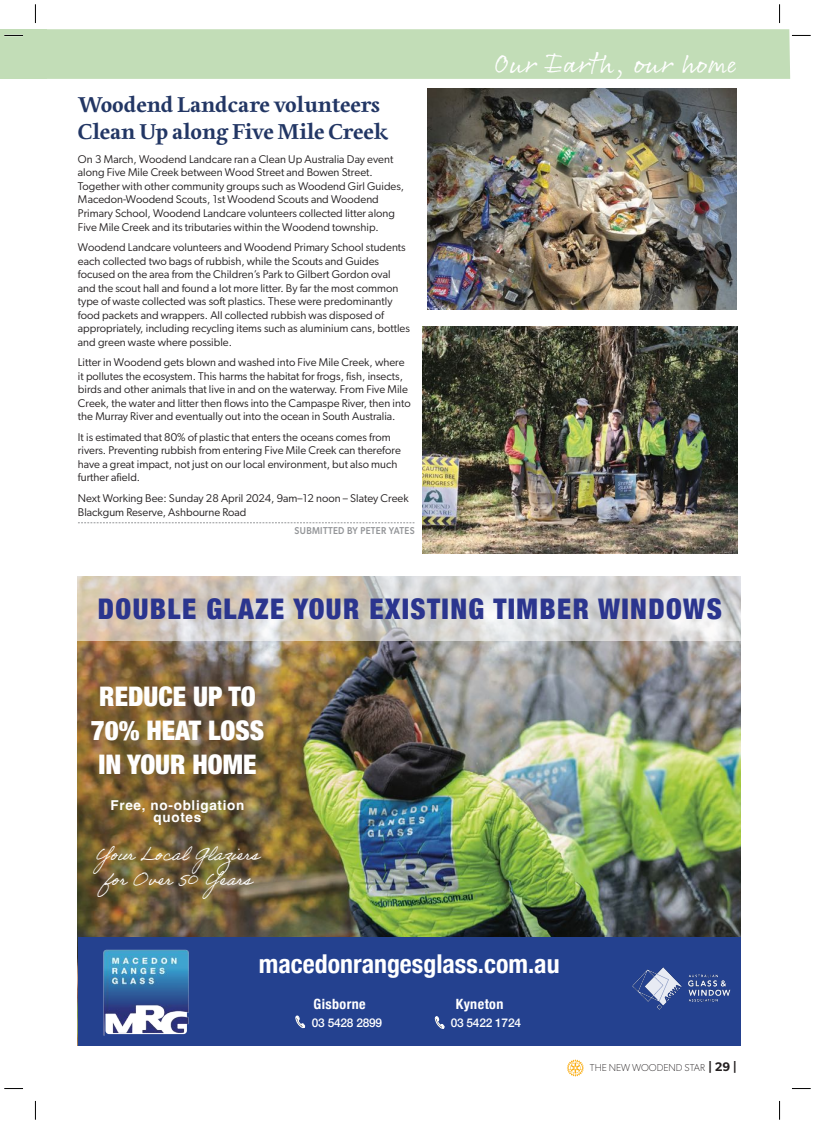
<style>
.page{position:relative;width:815px;height:1124px;background:#fff}
.page>*{position:absolute;margin:0;border:0;box-sizing:border-box;transform-origin:0 0}
.t1{font:28.75px "Rollerscript Rough";color:#fff}
.t2{font:900 condensed 28.5px "Helvetica Neue";letter-spacing:.05em;color:#2b358e}
.t3{font:900 condensed 27px/34.1px "Helvetica Neue";color:#fff;text-align:center}
.t4{font:700 condensed 26px "Helvetica Neue";color:#fff}
.t5{font:700 22.5px/27px "Edita";color:#223664}
.t6{font:18.12px/25.5px "Adobe Handwriting Ernie";color:#fff;text-align:center}
.t7{font:700 condensed 14.12px "Helvetica Neue";letter-spacing:.03em;color:#fff}
.t8{font:700 13.62px/12.4px "Helvetica";letter-spacing:.05em;color:#fff;text-align:center}
.t9{font:500 12px "Helvetica Neue";letter-spacing:-.02em;color:#fff}
.t10{font:11.25px/13.5px "Gibson";color:#231f20}
.t11{font:100 10px "Gibson";color:#231f20}
.t12{font:500 10px "Gibson";letter-spacing:.04em;color:#939598;scale:.9 1}
.s1{font-weight:600;font-size:12.5px}
</style>
<div class="page">
<svg style="left:567px;top:1059px;width:17px;height:17px"></svg>
<div style="left:0;top:29px;width:46px;height:50px;background:#c2ddb7"></div>
<div style="left:46px;top:29px;width:744px;height:50px;background:#c2ddb7"></div>
<svg style="left:78px;top:522px;width:337px;height:1px"></svg>
<img style="left:78px;top:641px;width:663px;height:296px">
<svg style="left:78px;top:576px;width:663px;height:65px;background:#d6d1cb"></svg>
<div style="left:78px;top:937px;width:663px;height:108px;background:#24418f"></div>
<svg style="left:295px;top:1015px;width:10px;height:12px"></svg>
<svg style="left:435px;top:1016px;width:10px;height:12px"></svg>
<img style="left:632px;top:967px;width:99px;height:42px">
<img style="left:103px;top:949px;width:86px;height:87px">
<img style="left:428px;top:89px;width:308px;height:221px">
<img style="left:423px;top:326px;width:314px;height:227px">
<svg style="left:4px;top:35px;width:19px;height:1px"></svg>
<svg style="left:792px;top:35px;width:19px;height:1px"></svg>
<svg style="left:4px;top:1088px;width:19px;height:1px"></svg>
<svg style="left:792px;top:1088px;width:19px;height:1px"></svg>
<svg style="left:35px;top:4px;width:1px;height:19px"></svg>
<svg style="left:35px;top:1100px;width:1px;height:19px"></svg>
<svg style="left:779px;top:4px;width:1px;height:19px"></svg>
<svg style="left:779px;top:1100px;width:1px;height:19px"></svg>
<h3 class="t5" style="left:78px;top:92px;width:312px">Woodend Landcare volunteers<br>Clean Up along Five Mile Creek</h3>
<p class="t10" style="left:78px;top:152px;width:328px">On 3 March, Woodend Landcare ran a Clean Up Australia Day event along Five Mile Creek between Wood Street and Bowen Street.<br>Together with other community groups such as Woodend Girl Guides, Macedon-Woodend Scouts, 1st Woodend Scouts and Woodend Primary School, Woodend Landcare volunteers collected litter along Five Mile Creek and its tributaries within the Woodend township.</p>
<p class="t10" style="left:78px;top:240px;width:333px">Woodend Landcare volunteers and Woodend Primary School students each collected two bags of rubbish, while the Scouts and Guides focused on the area from the Children’s Park to Gilbert Gordon oval and the scout hall and found a lot more litter. By far the most common type of waste collected was soft plastics. These were predominantly food packets and wrappers. All collected rubbish was disposed of appropriately, including recycling items such as aluminium cans, bottles and green waste where possible.</p>
<p class="t10" style="left:78px;top:355px;width:334px">Litter in Woodend gets blown and washed into Five Mile Creek, where it pollutes the ecosystem. This harms the habitat for frogs, fish, insects, birds and other animals that live in and on the waterway. From Five Mile Creek, the water and litter then flows into the Campaspe River, then into the Murray River and eventually out into the ocean in South Australia.</p>
<p class="t10" style="left:78px;top:430px;width:324px">It is estimated that 80% of plastic that enters the oceans comes from rivers. Preventing rubbish from entering Five Mile Creek can therefore have a great impact, not just on our local environment, but also much further afield.</p>
<p class="t10" style="left:78px;top:491px;width:332px">Next Working Bee: Sunday 28 April 2024, 9am–12 noon – Slatey Creek<br>Blackgum Reserve, Ashbourne Road</p>
<p class="t12" style="left:295px;top:524px;width:135px">SUBMITTED BY PETER YATES</p>
<h1 class="t1" style="left:495px;top:45px;width:243px">Our Earth, our home</h1>
<h2 class="t2" style="left:98px;top:585px;width:625px">DOUBLE GLAZE YOUR EXISTING TIMBER WINDOWS</h2>
<h3 class="t3" style="left:91px;top:677px;width:175px">REDUCE UP TO<br>70% HEAT LOSS<br>IN YOUR HOME</h3>
<p class="t8" style="left:110px;top:800px;width:135px">Free, no-obligation quotes</p>
<h3 class="t6" style="left:96px;top:840px;width:165px">Your Local Glaziers for Over 50 Years</h3>
<h3 class="t4" style="left:259px;top:941px;width:302px">macedonrangesglass.com.au</h3>
<p class="t7" style="left:313px;top:992px;width:54px">Gisborne</p>
<p class="t9" style="left:312px;top:1012px;width:72px">03 5428 2899</p>
<p class="t7" style="left:456px;top:992px;width:49px">Kyneton</p>
<p class="t9" style="left:451px;top:1012px;width:72px">03 5422 1724</p>
<p class="t11" style="left:590px;top:1061px;width:149px">THE NEW WOODEND STAR <span class="s1">| 29 |</span></p>
</div>
